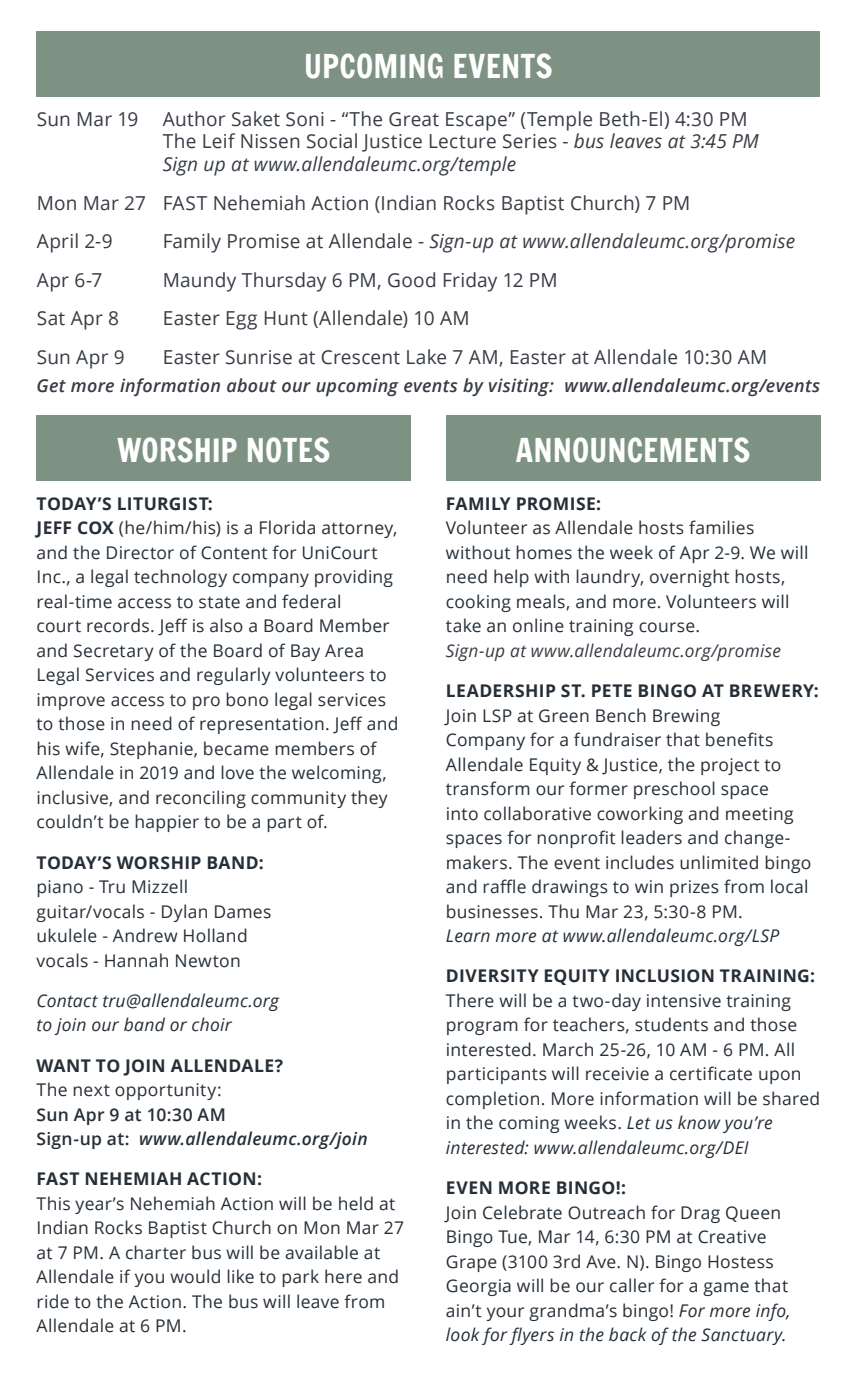
<style>
.page{position:relative;width:857px;height:1386px;background:#fff}
.page>*{position:absolute;margin:0;border:0;box-sizing:border-box;transform-origin:0 0}
.t1{font:31.5px "Francois One";letter-spacing:.005em;color:#fff}
.t2{font:19.25px/22.8px "Open Sans";letter-spacing:.01em;color:#373c44}
.t3{font:italic 19.25px "Open Sans";letter-spacing:.01em;color:#373c44}
.t4{font:italic 600 17.85px "Open Sans";letter-spacing:.015em;color:#373c44}
.t5{font:17.5px/24.5px "Open Sans";letter-spacing:.015em;color:#262f38}
.t6{font:700 17.5px "Open Sans";letter-spacing:.02em;color:#262f38}
.t7{font:italic 17.5px/24.5px "Open Sans";letter-spacing:.015em;color:#262f38}
.t8{font:600 17.5px/24.5px "Open Sans";letter-spacing:.015em;color:#262f38}
.t9{font:italic 17.5px "Open Sans";letter-spacing:.015em;color:#373c44}
.s1{font-style:italic}
.s2{font-style:normal}
.s3{font-weight:700}
</style>
<div class="page">
<div style="left:37px;top:32px;width:783px;height:65px;background:#7d9282"></div>
<div style="left:37px;top:415px;width:374px;height:66px;background:#7d9282"></div>
<div style="left:446px;top:415px;width:374px;height:66px;background:#7d9282"></div>
<h1 class="t1" style="left:304px;top:49px;width:250px">UPCOMING EVENTS</h1>
<p class="t2" style="left:37px;top:107px;width:103px">Sun Mar 19</p>
<p class="t2" style="left:163px;top:107px;width:598px">Author Saket Soni - “The Great Escape” (Temple Beth-El) 4:30 PM<br>The Leif Nissen Social Justice Lecture Series - <span class="s1">bus leaves at 3:45 PM<br>Sign up at www.allendaleumc.org/temple</span></p>
<p class="t2" style="left:37px;top:183px;width:655px;line-height:38.5px">Mon Mar 27 FAST Nehemiah Action (Indian Rocks Baptist Church) 7 PM<br>April 2-9</p>
<p class="t3" style="left:163px;top:228px;width:634px"><span class="s2">Family Promise at Allendale -</span> Sign-up at www.allendaleumc.org/promise</p>
<p class="t2" style="left:37px;top:268px;width:67px">Apr 6-7</p>
<p class="t2" style="left:163px;top:268px;width:396px">Maundy Thursday 6 PM, Good Friday 12 PM</p>
<p class="t2" style="left:37px;top:306px;width:84px">Sat Apr 8</p>
<p class="t2" style="left:163px;top:306px;width:308px">Easter Egg Hunt (Allendale) 10 AM</p>
<p class="t2" style="left:37px;top:345px;width:90px">Sun Apr 9</p>
<p class="t2" style="left:163px;top:345px;width:606px">Easter Sunrise at Crescent Lake 7 AM, Easter at Allendale 10:30 AM</p>
<p class="t4" style="left:37px;top:373px;width:785px">Get more information about our upcoming events by visiting: www.allendaleumc.org/events</p>
<h1 class="t1" style="left:117px;top:432px;width:215px">WORSHIP NOTES</h1>
<h1 class="t1" style="left:516px;top:432px;width:236px">ANNOUNCEMENTS</h1>
<p class="t5" style="left:37px;top:491px;width:363px"><span class="s3">TODAY’S LITURGIST:<br>JEFF COX</span> (he/him/his) is a Florida attorney, and the Director of Content for UniCourt Inc., a legal technology company providing real-time access to state and federal<br>court records. Jeff is also a Board Member and Secretary of the Board of Bay Area Legal Services and regularly volunteers to improve access to pro bono legal services to those in need of representation. Jeff and his wife, Stephanie, became members of Allendale in 2019 and love the welcoming, inclusive, and reconciling community they couldn’t be happier to be a part of.</p>
<p class="t6" style="left:37px;top:850px;width:229px">TODAY’S WORSHIP BAND:</p>
<p class="t5" style="left:37px;top:874px;width:236px">piano - Tru Mizzell guitar/vocals - Dylan Dames ukulele - Andrew Holland vocals - Hannah Newton</p>
<p class="t7" style="left:37px;top:988px;width:244px">Contact tru@allendaleumc.org to join our band or choir</p>
<p class="t6" style="left:37px;top:1053px;width:248px">WANT TO JOIN ALLENDALE?</p>
<p class="t5" style="left:37px;top:1077px;width:187px">The next opportunity:</p>
<p class="t8" style="left:37px;top:1102px;width:333px">Sun Apr 9 at 10:30 AM<br>Sign-up at: <span class="s1">www.allendaleumc.org/join</span></p>
<p class="t6" style="left:37px;top:1167px;width:227px">FAST NEHEMIAH ACTION:</p>
<p class="t5" style="left:37px;top:1191px;width:369px">This year’s Nehemiah Action will be held at Indian Rocks Baptist Church on Mon Mar 27 at 7 PM. A charter bus will be available at Allendale if you would like to park here and ride to the Action. The bus will leave from Allendale at 6 PM.</p>
<p class="t6" style="left:446px;top:491px;width:157px">FAMILY PROMISE:</p>
<p class="t5" style="left:446px;top:515px;width:364px">Volunteer as Allendale hosts families without homes the week of Apr 2-9. We will need help with laundry, overnight hosts, cooking meals, and more. Volunteers will take an online training course.</p>
<p class="t9" style="left:446px;top:638px;width:336px">Sign-up at www.allendaleumc.org/promise</p>
<p class="t6" style="left:446px;top:678px;width:374px">LEADERSHIP ST. PETE BINGO AT BREWERY:</p>
<p class="t5" style="left:446px;top:703px;width:367px">Join LSP at Green Bench Brewing<br>Company for a fundraiser that benefits Allendale Equity &amp; Justice, the project to transform our former preschool space<br>into collaborative coworking and meeting spaces for nonprofit leaders and change&shy;makers. The event includes unlimited bingo and raffle drawings to win prizes from local businesses. Thu Mar 23, 5:30-8 PM.</p>
<p class="t7" style="left:446px;top:923px;width:335px">Learn more at www.allendaleumc.org/LSP</p>
<p class="t6" style="left:446px;top:964px;width:371px">DIVERSITY EQUITY INCLUSION TRAINING:</p>
<p class="t5" style="left:446px;top:988px;width:376px">There will be a two-day intensive training program for teachers, students and those interested. March 25-26, 10 AM - 6 PM. All participants will receivie a certificate upon completion. More information will be shared in the coming weeks. <span class="s1">Let us know you’re interested: www.allendaleumc.org/DEI</span></p>
<p class="t6" style="left:446px;top:1175px;width:182px">EVEN MORE BINGO!:</p>
<p class="t5" style="left:446px;top:1200px;width:346px">Join Celebrate Outreach for Drag Queen Bingo Tue, Mar 14, 6:30 PM at Creative Grape (3100 3rd Ave. N). Bingo Hostess Georgia will be our caller for a game that ain’t your grandma’s bingo! <span class="s1">For more info, look for flyers in the back of the Sanctuary.</span></p>
</div>
